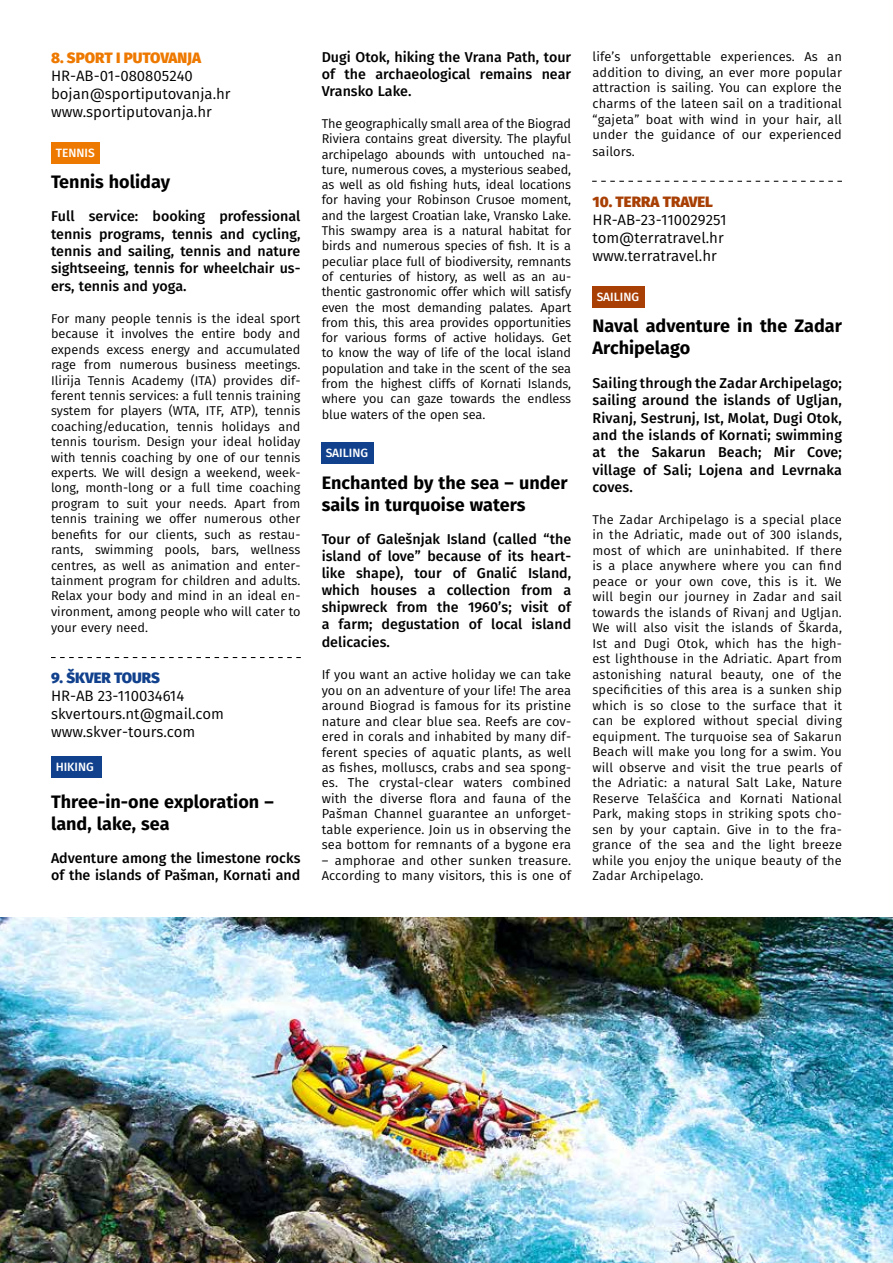
<style>
.page{position:relative;width:893px;height:1263px;background:#fff}
.page>*{position:absolute;margin:0;border:0;box-sizing:border-box;transform-origin:0 0}
.t1{font:700 18px/21.8px "Fira Sans";color:#000}
.t2{font:15px/18.1px "Fira Sans";color:#000}
.t3{font:800 15px "Fira Sans";color:#ee7900}
.t4{font:800 15px "Fira Sans";color:#a83f04}
.t5{font:800 15px "Fira Sans";color:#11418d}
.t6{font:500 14.25px/17.2px "Fira Sans";color:#000;text-align:justify}
.t7{font:12.9px/15.5px "Fira Sans";letter-spacing:.01em;color:#000;text-align:justify}
.t8{font:12.75px/15.5px "Fira Sans";color:#000;text-align:justify}
.t9{font:500 12px "Fira Sans";color:#fff}
</style>
<div class="page">
<div style="left:51px;top:756px;width:51px;height:22px;background:#11418d"></div>
<div style="left:51px;top:142px;width:48px;height:22px;background:#ee7900"></div>
<svg style="left:51px;top:657px;width:250px;height:1px"></svg>
<svg style="left:592px;top:181px;width:250px;height:1px"></svg>
<div style="left:321px;top:442px;width:52px;height:22px;background:#11418d"></div>
<div style="left:592px;top:286px;width:52px;height:22px;background:#a83f04"></div>
<img style="left:0;top:918px;width:893px;height:345px">
<p class="t3" style="left:51px;top:44px;width:152px">8. SPORT I PUTOVANJA</p>
<p class="t2" style="left:51px;top:66px;width:181px">HR-AB-01-080805240 bojan@sportiputovanja.hr www.sportiputovanja.hr</p>
<p class="t9" style="left:56px;top:144px;width:41px">TENNIS</p>
<h1 class="t1" style="left:51px;top:169px;width:121px">Tennis holiday</h1>
<p class="t6" style="left:51px;top:207px;width:251px">Full service: booking professional tennis programs, tennis and cycling, tennis and sailing, tennis and nature sightseeing, tennis for wheelchair us&shy;ers, tennis and yoga.</p>
<p class="t8" style="left:51px;top:310px;width:251px">For many people tennis is the ideal sport because it involves the entire body and expends excess energy and accumulated rage from numerous business meetings.<br>Ilirija Tennis Academy (ITA) provides dif&shy;ferent tennis services: a full tennis training system for players (WTA, ITF, ATP), tennis coaching/education, tennis holidays and tennis tourism. Design your ideal holiday with tennis coaching by one of our tennis experts. We will design a weekend, week&shy;long, month-long or a full time coaching program to suit your needs. Apart from tennis training we offer numerous other benefits for our clients, such as restau&shy;rants, swimming pools, bars, wellness centres, as well as animation and enter&shy;tainment program for children and adults.<br>Relax your body and mind in an ideal en&shy;vironment, among people who will cater to your every need.</p>
<p class="t5" style="left:51px;top:664px;width:111px">9. ŠKVER TOURS</p>
<p class="t2" style="left:51px;top:686px;width:175px">HR-AB 23-110034614 skvertours.nt@gmail.com www.skver-tours.com</p>
<p class="t9" style="left:56px;top:758px;width:40px">HIKING</p>
<h1 class="t1" style="left:51px;top:789px;width:224px">Three-in-one exploration – land, lake, sea</h1>
<p class="t6" style="left:51px;top:849px;width:251px">Adventure among the limestone rocks of the islands of Pašman, Kornati and</p>
<p class="t6" style="left:322px;top:48px;width:251px">Dugi Otok, hiking the Vrana Path, tour of the archaeological remains near Vransko Lake.</p>
<p class="t8" style="left:322px;top:116px;width:251px">The geographically small area of the Biograd Riviera contains great diversity. The playful archipelago abounds with untouched na&shy;ture, numerous coves, a mysterious seabed, as well as old fishing huts, ideal locations for having your Robinson Crusoe moment, and the largest Croatian lake, Vransko Lake.<br>This swampy area is a natural habitat for birds and numerous species of fish. It is a peculiar place full of biodiversity, remnants of centuries of history, as well as an au&shy;thentic gastronomic offer which will satisfy even the most demanding palates. Apart from this, this area provides opportunities for various forms of active holidays. Get to know the way of life of the local island population and take in the scent of the sea from the highest cliffs of Kornati Islands, where you can gaze towards the endless blue waters of the open sea.</p>
<p class="t9" style="left:326px;top:443px;width:44px">SAILING</p>
<h1 class="t1" style="left:322px;top:471px;width:247px">Enchanted by the sea – under sails in turquoise waters</h1>
<p class="t6" style="left:322px;top:530px;width:251px">Tour of Galešnjak Island (called “the island of love” because of its heart&shy;like shape), tour of Gnalić Island, which houses a collection from a shipwreck from the 1960’s; visit of a farm; degustation of local island delicacies.</p>
<p class="t7" style="left:322px;top:667px;width:251px">If you want an active holiday we can take you on an adventure of your life! The area around Biograd is famous for its pristine nature and clear blue sea. Reefs are cov&shy;ered in corals and inhabited by many dif&shy;ferent species of aquatic plants, as well as fishes, molluscs, crabs and sea spong&shy;es. The crystal-clear waters combined with the diverse flora and fauna of the Pašman Channel guarantee an unforget&shy;table experience. Join us in observing the sea bottom for remnants of a bygone era</p>
<p class="t7" style="left:322px;top:852px;width:251px">– amphorae and other sunken treasure.<br>According to many visitors, this is one of</p>
<p class="t7" style="left:592px;top:48px;width:251px">life’s unforgettable experiences. As an addition to diving, an ever more popular attraction is sailing. You can explore the charms of the lateen sail on a traditional “gajeta” boat with wind in your hair, all under the guidance of our experienced sailors.</p>
<p class="t4" style="left:592px;top:188px;width:122px">10. TERRA TRAVEL</p>
<p class="t2" style="left:592px;top:210px;width:135px">HR-AB-23-110029251 tom@terratravel.hr www.terratravel.hr</p>
<p class="t9" style="left:597px;top:287px;width:44px">SAILING</p>
<h1 class="t1" style="left:592px;top:314px;width:251px">Naval adventure in the Zadar<br>Archipelago</h1>
<p class="t6" style="left:592px;top:374px;width:251px">Sailing through the Zadar Archipelago; sailing around the islands of Ugljan, Rivanj, Sestrunj, Ist, Molat, Dugi Otok, and the islands of Kornati; swimming at the Sakarun Beach; Mir Cove; village of Sali; Lojena and Levrnaka coves.</p>
<p class="t8" style="left:592px;top:511px;width:251px">The Zadar Archipelago is a special place in the Adriatic, made out of 300 islands, most of which are uninhabited. If there is a place anywhere where you can find peace or your own cove, this is it. We will begin our journey in Zadar and sail towards the islands of Rivanj and Ugljan.<br>We will also visit the islands of Škarda, Ist and Dugi Otok, which has the high&shy;est lighthouse in the Adriatic. Apart from astonishing natural beauty, one of the specificities of this area is a sunken ship which is so close to the surface that it can be explored without special diving equipment. The turquoise sea of Sakarun Beach will make you long for a swim. You will observe and visit the true pearls of the Adriatic: a natural Salt Lake, Nature Reserve Telašćica and Kornati National Park, making stops in striking spots cho&shy;sen by your captain. Give in to the fra&shy;grance of the sea and the light breeze while you enjoy the unique beauty of the Zadar Archipelago.</p>
</div>
